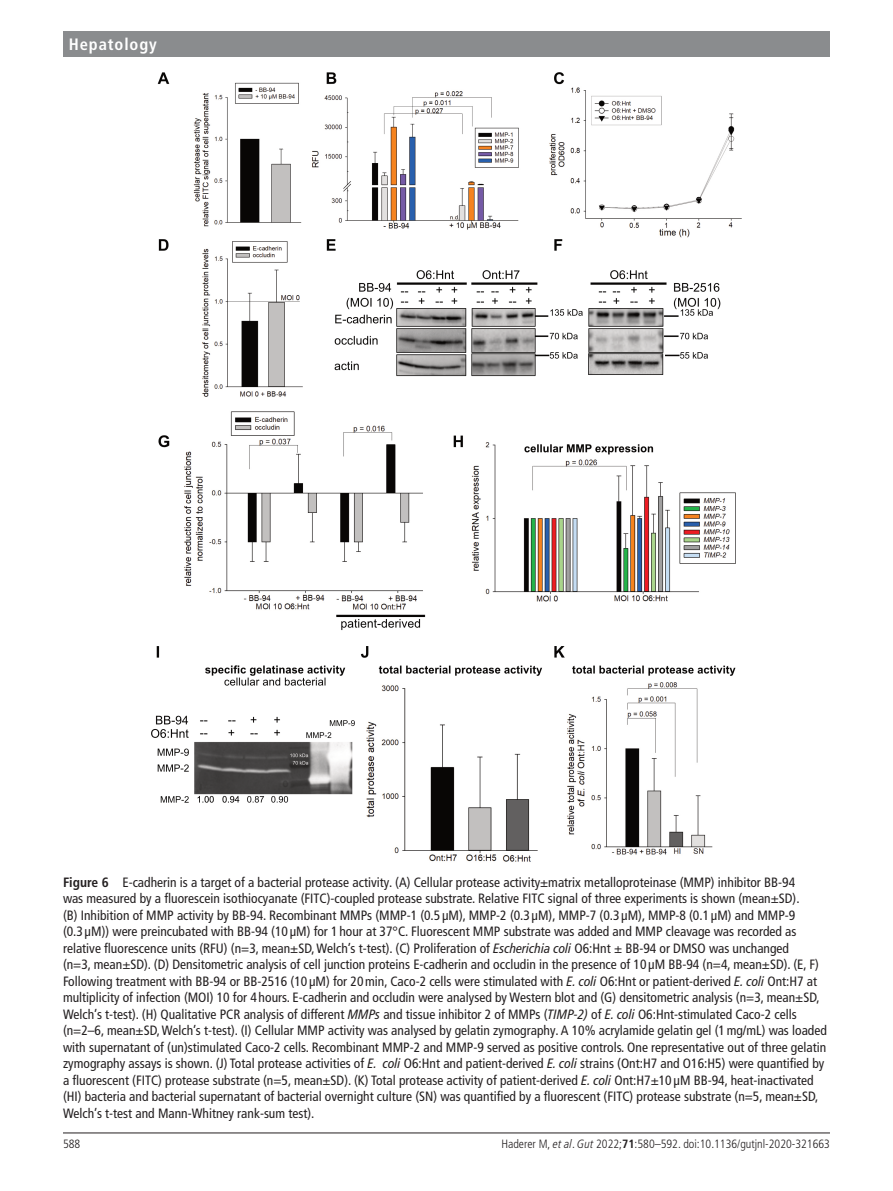
<style>
.page{position:relative;width:893px;height:1191px;background:#fff}
.page>*{position:absolute;margin:0;border:0;box-sizing:border-box;transform-origin:0 0}
.t1{font:700 condensed 16.5px "Frutiger LT Pro";letter-spacing:.055em;color:#fff}
.t2{font:condensed 13.5px/16.5px "Frutiger LT Pro";color:#231f20}
.t3{font:300 condensed 12px "Frutiger LT Pro";color:#231f20}
.s1{font-weight:700}
.s2{font-style:italic}
</style>
<div class="page">
<hr style="left:63px;top:1132px;width:767px;height:1px;background:#231f20">
<div style="left:63px;top:31px;width:767px;height:25px;background:#8a8c8e"></div>
<img style="left:151px;top:72px;width:591px;height:790px">
<p class="t1" style="left:69px;top:34px;width:90px">Hepatology</p>
<p class="t2" style="left:63px;top:874px;width:765px"><span class="s1">Figure 6</span> E-cadherin is a target of a bacterial protease activity. (A) Cellular protease activity±matrix metalloproteinase (MMP) inhibitor BB-94<br>was measured by a fl uorescein isothiocyanate (FITC)-coupled protease substrate. Relative FITC signal of three experiments is shown (mean±SD).<br>(B) Inhibition of MMP activity by BB-94. Recombinant MMPs (MMP-1 (0.5 µM), MMP-2 (0.3 µM), MMP-7 (0.3 µM), MMP-8 (0.1 µM) and MMP-9<br>(0.3 µM)) were preincubated with BB-94 (10 µM) for 1 hour at 37°C. Fluorescent MMP substrate was added and MMP cleavage was recorded as relative fluorescence units (RFU) (n=3, mean±SD, Welch’s t-test). (C) Proliferation of <span class="s2">Escherichia coli</span> O6:Hnt ± BB-94 or DMSO was unchanged<br>(n=3, mean±SD). (D) Densitometric analysis of cell junction proteins E-cadherin and occludin in the presence of 10 µM BB-94 (n=4, mean±SD). (E, F)<br>Following treatment with BB-94 or BB-2516 (10 µM) for 20min, Caco-2 cells were stimulated with <span class="s2">E. coli</span> O6:Hnt or patient-derived <span class="s2">E. coli</span> Ont:H7 at multiplicity of infection (MOI) 10 for 4 hours. E-cadherin and occludin were analysed by Western blot and (G) densitometric analysis (n=3, mean±SD, Welch’s t-test). (H) Qualitative PCR analysis of different <span class="s2">MMPs</span> and tissue inhibitor 2 of MMPs (<span class="s2">TIMP-2)</span> of <span class="s2">E. coli</span> O6:Hnt-stimulated Caco-2 cells (n=2–6, mean±SD, Welch’s t-test). (I) Cellular MMP activity was analysed by gelatin zymography. A 10% acrylamide gelatin gel (1mg/mL) was loaded with supernatant of (un)stimulated Caco-2 cells. Recombinant MMP-2 and MMP-9 served as positive controls. One representative out of three gelatin zymography assays is shown. (J) Total protease activities of <span class="s2">E. coli</span> O6:Hnt and patient-derived <span class="s2">E. coli</span> strains (Ont:H7 and O16:H5) were quantified by a fluorescent (FITC) protease substrate (n=5, mean±SD). (K) Total protease activity of patient-derived <span class="s2">E. coli</span> Ont:H7±10 µM BB-94, heat-inactivated (HI) bacteria and bacterial supernatant of bacterial overnight culture (SN) was quantified by a fluorescent (FITC) protease substrate (n=5, mean±SD, Welch’s t-test and Mann-Whitney rank-sum test).</p>
<p class="t3" style="left:63px;top:1136px;width:19px">588</p>
<p class="t3" style="left:501px;top:1136px;width:330px">Haderer M, <span class="s2">et al</span>. <span class="s2">Gut</span> 2022;<span class="s1">71</span>:580–592. doi:10.1136/gutjnl-2020-321663</p>
</div>
